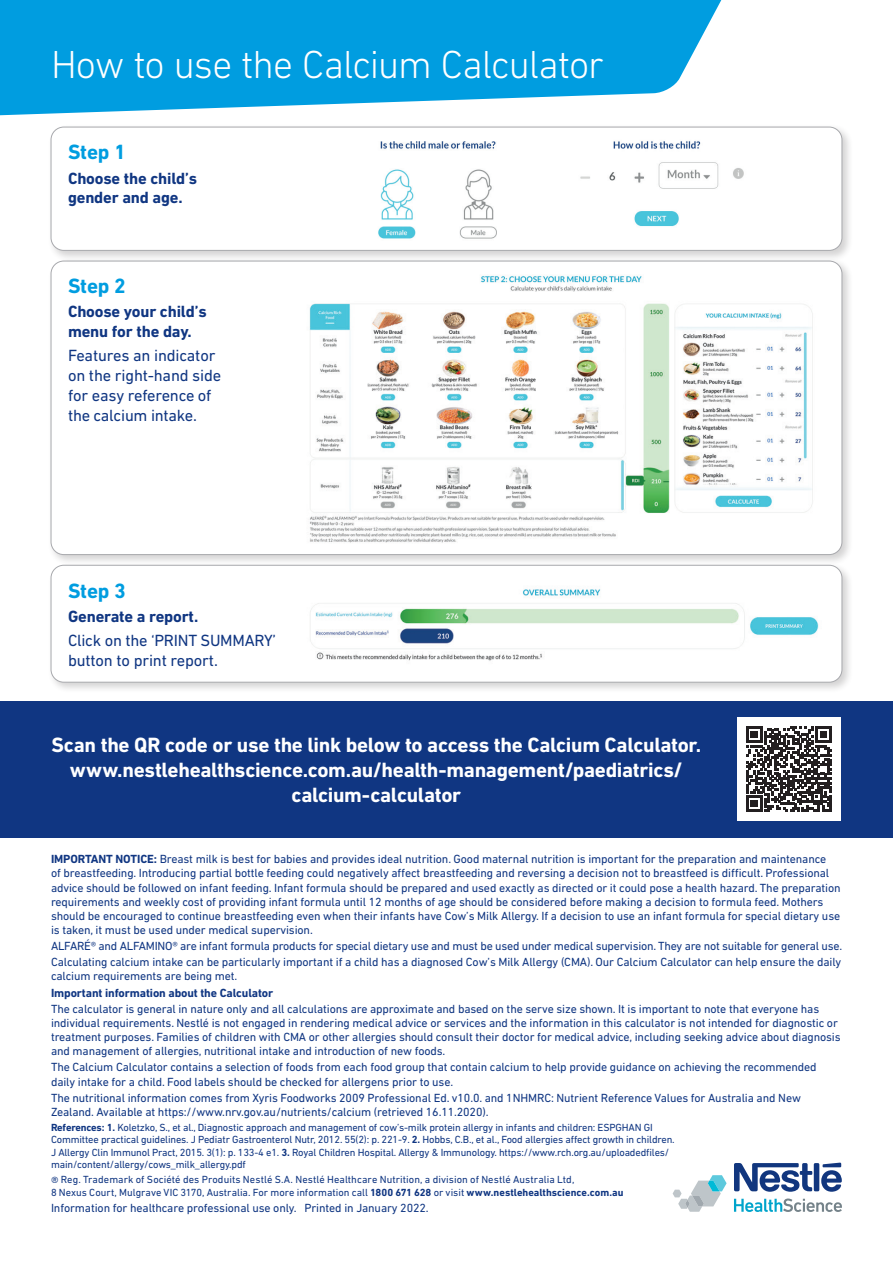
<style>
.page{position:relative;width:893px;height:1263px;background:#fff}
.page>*{position:absolute;margin:0;border:0;box-sizing:border-box;transform-origin:0 0}
.t1{font:300 39.75px "DIN Next LT Pro";letter-spacing:-.03em;color:#fff}
.t2{font:700 21px/25.2px "DIN Next LT Pro";letter-spacing:-.015em;color:#fff;text-align:center}
.t3{font:700 21px "DIN Next LT Pro";letter-spacing:-.01em;color:#009de0}
.t4{font:16.5px/19.8px "DIN Next LT Pro";letter-spacing:-.01em;color:#103682}
.t5{font:700 16.5px/19.8px "DIN Next LT Pro";letter-spacing:-.01em;color:#103682}
.t6{font:12px/14.1px "DIN Next LT Pro";letter-spacing:-.01em;color:#103682}
.t7{font:700 12px "DIN Next LT Pro";letter-spacing:-.01em;color:#103682}
.t8{font:10.5px/12.6px "DIN Next LT Pro";letter-spacing:-.015em;color:#103682}
.t9{font:10.5px/12.6px "DIN Next LT Pro";letter-spacing:.005em;color:#103682}
.s1{font-weight:700}
.s2{font-size:16.5px}
</style>
<div class="page">
<svg style="left:0;top:0;width:722px;height:116px;background:#23aae4"></svg>
<div style="left:0;top:701px;width:893px;height:136px;background:#103682"></div>
<svg style="left:737px;top:717px;width:104px;height:104px;background:#9c9b9b"></svg>
<hr style="left:829px;top:796px;width:3px;height:16px;background:#231f20">
<svg style="left:734px;top:1198px;width:108px;height:14px"></svg>
<svg style="left:734px;top:1162px;width:108px;height:30px"></svg>
<svg style="left:673px;top:1175px;width:53px;height:37px"></svg>
<div style="left:48px;top:562px;width:806px;height:132px;background:#231f20;opacity:.2"></div>
<div style="left:51px;top:565px;width:791px;height:117px;background:#fff;border-radius:13px"></div>
<div style="left:51px;top:565px;width:791px;height:117px;border:1px solid #a8a9ad;border-radius:13px"></div>
<img style="left:310px;top:589px;width:509px;height:72px">
<div style="left:48px;top:258px;width:806px;height:308px;background:#231f20;opacity:.2"></div>
<div style="left:51px;top:261px;width:791px;height:294px;background:#fff;border-radius:13px"></div>
<img style="left:309px;top:276px;width:504px;height:267px">
<div style="left:48px;top:124px;width:806px;height:138px;background:#231f20;opacity:.2"></div>
<div style="left:51px;top:127px;width:791px;height:123px;background:#fff;border-radius:13px"></div>
<div style="left:51px;top:127px;width:791px;height:124px;border:1px solid #a8a9ad;border-radius:13px"></div>
<img style="left:378px;top:141px;width:119px;height:98px">
<img style="left:580px;top:141px;width:164px;height:86px">
<h1 class="t1" style="left:51px;top:42px;width:554px">How to use the Calcium Calculator</h1>
<h2 class="t3" style="left:68px;top:140px;width:59px">Step 1</h2>
<h3 class="t5" style="left:68px;top:168px;width:131px">Choose the child’s gender and age.</h3>
<h2 class="t3" style="left:68px;top:274px;width:59px">Step 2</h2>
<h3 class="t5" style="left:68px;top:302px;width:140px">Choose your child’s menu for the day.</h3>
<h3 class="t4" style="left:68px;top:346px;width:155px">Features an indicator on the right-hand side for easy reference of the calcium intake.</h3>
<h2 class="t3" style="left:68px;top:578px;width:59px">Step 3</h2>
<h3 class="t5" style="left:68px;top:606px;width:132px">Generate a report.</h3>
<h3 class="t4" style="left:68px;top:630px;width:210px">Click on the ‘PRINT SUMMARY’ button to print report.</h3>
<h2 class="t2" style="left:52px;top:732px;width:651px">Scan the QR code or use the link below to access the Calcium Calculator. www.nestlehealthscience.com.au/health-management/paediatrics/ calcium-calculator</h2>
<p class="t6" style="left:51px;top:852px;width:791px"><span class="s1">IMPORTANT NOTICE:</span> Breast milk is best for babies and provides ideal nutrition. Good maternal nutrition is important for the preparation and maintenance<br>of breastfeeding. Introducing partial bottle feeding could negatively affect breastfeeding and reversing a decision not to breastfeed is difficult. Professional advice should be followed on infant feeding. Infant formula should be prepared and used exactly as directed or it could pose a health hazard. The preparation requirements and weekly cost of providing infant formula until 12 months of age should be considered before making a decision to formula feed. Mothers should be encouraged to continue breastfeeding even when their infants have Cow’s Milk Allergy. If a decision to use an infant formula for special dietary use is taken, it must be used under medical supervision.</p>
<p class="t6" style="left:51px;top:938px;width:793px;line-height:16.2px">ALFARÉ® and ALFAMINO® are infant formula products for special dietary use and must be used under medical supervision. They are not suitable for general use.<br>Calculating calcium intake can be particularly important if a child has a diagnosed Cow’s Milk Allergy (CMA). Our Calcium Calculator can help ensure the daily</p>
<p class="t6" style="left:51px;top:969px;width:188px">calcium requirements are being met.</p>
<p class="t7" style="left:51px;top:985px;width:224px">Important information about the Calculator</p>
<p class="t6" style="left:51px;top:1001px;width:791px">The calculator is general in nature only and all calculations are approximate and based on the serve size shown. It is important to note that everyone has individual requirements. Nestlé is not engaged in rendering medical advice or services and the information in this calculator is not intended for diagnostic or treatment purposes. Families of children with CMA or other allergies should consult their doctor for medical advice, including seeking advice about diagnosis and management of allergies, nutritional intake and introduction of new foods.</p>
<p class="t6" style="left:51px;top:1060px;width:767px">The Calcium Calculator contains a selection of foods from each food group that contain calcium to help provide guidance on achieving the recommended daily intake for a child. Food labels should be checked for allergens prior to use.</p>
<p class="t6" style="left:51px;top:1090px;width:751px">The nutritional information comes from Xyris Foodworks 2009 Professional Ed. v10.0. and 1NHMRC: Nutrient Reference Values for Australia and New<br>Zealand. Available at https://www.nrv.gov.au/nutrients/calcium (retrieved 16.11.2020).</p>
<p class="t8" style="left:51px;top:1120px;width:625px"><span class="s1">References: 1.</span> Koletzko, S., et al., Diagnostic approach and management of cow’s-milk protein allergy in infants and children: ESPGHAN GI Committee practical guidelines. J Pediatr Gastroenterol Nutr, 2012. 55(2): p. 221-9. <span class="s1">2.</span> Hobbs, C.B., et al., Food allergies affect growth in children.<br>J Allergy Clin Immunol Pract, 2015. 3(1): p. 133-4 e1. <span class="s1">3.</span> Royal Children Hospital. Allergy &amp; Immunology. https://www.rch.org.au/uploadedfiles/ main/content/allergy/cows_milk_allergy.pdf</p>
<p class="t9" style="left:51px;top:1173px;width:574px"><span class="s2">®</span> Reg. Trademark of Société des Produits Nestlé S.A. Nestlé Healthcare Nutrition, a division of Nestlé Australia Ltd,<br>8 Nexus Court, Mulgrave VIC 3170, Australia. For more information call <span class="s1">1800 671 628</span> or visit <span class="s1">www.nestlehealthscience.com.au</span></p>
<p class="t6" style="left:51px;top:1201px;width:379px">Information for healthcare professional use only. Printed in January 2022.</p>
</div>
